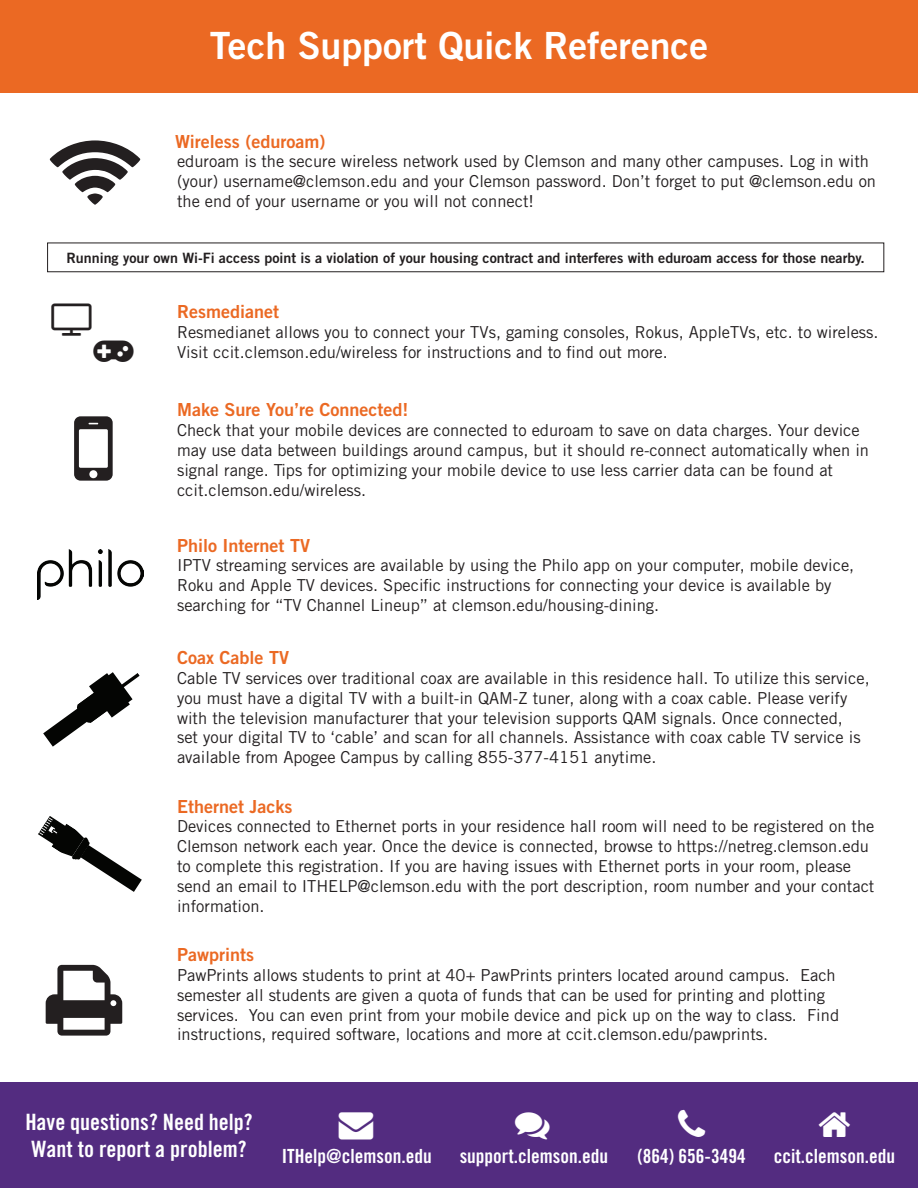
<style>
.page{position:relative;width:918px;height:1188px;background:#fff}
.page>*{position:absolute;margin:0;border:0;box-sizing:border-box;transform-origin:0 0}
.t1{font:37.5px "Trade Gothic LT Std Bd 2";color:#fff}
.t2{font:22.5px "Trade Gothic LT Std Bd Cn 20";color:#fff}
.t3{font:19.5px "Trade Gothic LT Std Bd Cn 20";color:#fff}
.t4{font:18px "Trade Gothic LT Std Bd 2";color:#eb6923}
.t5{font:16.5px/19.8px "Trade Gothic LT Std";color:#231f20}
.t6{font:14.25px "Trade Gothic LT Std Bd 2";color:#231f20}
.s1{color:#231f20}
</style>
<div class="page">
<div style="left:0;top:0;width:918px;height:93px;background:#eb6923"></div>
<div style="left:0;top:1082px;width:918px;height:106px;background:#532c80"></div>
<div style="left:47px;top:243px;width:837px;height:29px;border:1px solid #231f20"></div>
<img style="left:37px;top:550px;width:106px;height:50px">
<svg style="left:43px;top:672px;width:97px;height:75px"></svg>
<svg style="left:38px;top:816px;width:104px;height:76px"></svg>
<h1 class="t1" style="left:210px;top:23px;width:500px">Tech Support Quick Reference</h1>
<p class="t4" style="left:175px;top:130px;width:152px">Wireless (eduroam)</p>
<p class="t5" style="left:177px;top:151px;width:701px">eduroam is the secure wireless network used by Clemson and many other campuses. Log in with (your) username@clemson.edu and your Clemson password. Don’t forget to put @clemson.edu on the end of your username or you will not connect!</p>
<p class="t6" style="left:66px;top:249px;width:800px">Running your own Wi-Fi access point is a violation of your housing contract and interferes with eduroam access for those nearby.</p>
<p class="t4" style="left:51px;top:300px;width:229px"><span class="s1">●</span> Resmedianet</p>
<p class="t5" style="left:177px;top:322px;width:703px">Resmedianet allows you to connect your TVs, gaming consoles, Rokus, AppleTVs, etc. to wireless.<br>Visit ccit.clemson.edu/wireless for instructions and to find out more.</p>
<p class="t4" style="left:177px;top:399px;width:233px">Make Sure You’re Connected!</p>
<p class="t5" style="left:177px;top:420px;width:694px">Check that your mobile devices are connected to eduroam to save on data charges. Your device may use data between buildings around campus, but it should re-connect automatically when in signal range. Tips for optimizing your mobile device to use less carrier data can be found at ccit.clemson.edu/wireless.</p>
<p class="t4" style="left:177px;top:534px;width:135px">Philo Internet TV</p>
<p class="t5" style="left:177px;top:555px;width:679px">IPTV streaming services are available by using the Philo app on your computer, mobile device,<br>Roku and Apple TV devices. Specific instructions for connecting your device is available by searching for “TV Channel Lineup” at clemson.edu/housing-dining.</p>
<p class="t4" style="left:177px;top:646px;width:113px">Coax Cable TV</p>
<p class="t5" style="left:177px;top:668px;width:694px">Cable TV services over traditional coax are available in this residence hall. To utilize this service, you must have a digital TV with a built-in QAM-Z tuner, along with a coax cable. Please verify with the television manufacturer that your television supports QAM signals. Once connected,<br>set your digital TV to ‘cable’ and scan for all channels. Assistance with coax cable TV service is available from Apogee Campus by calling 855-377-4151 anytime.</p>
<p class="t4" style="left:177px;top:795px;width:117px">Ethernet Jacks</p>
<p class="t5" style="left:177px;top:817px;width:699px">Devices connected to Ethernet ports in your residence hall room will need to be registered on the Clemson network each year. Once the device is connected, browse to https://netreg.clemson.edu to complete this registration. If you are having issues with Ethernet ports in your room, please send an email to ITHELP@clemson.edu with the port description, room number and your contact information.</p>
<p class="t4" style="left:177px;top:944px;width:79px">Pawprints</p>
<p class="t5" style="left:177px;top:965px;width:664px">PawPrints allows students to print at 40+ PawPrints printers located around campus. Each semester all students are given a quota of funds that can be used for printing and plotting services. You can even print from your mobile device and pick up on the way to class. Find instructions, required software, locations and more at ccit.clemson.edu/pawprints.</p>
<h2 class="t2" style="left:25px;top:1108px;width:229px">Have questions? Need help?</h2>
<h2 class="t2" style="left:32px;top:1135px;width:216px">Want to report a problem?</h2>
<p class="t3" style="left:460px;top:1144px;width:150px">support.clemson.edu</p>
<p class="t3" style="left:638px;top:1144px;width:110px">(864) 656-3494</p>
<p class="t3" style="left:774px;top:1144px;width:123px">ccit.clemson.edu</p>
<p class="t3" style="left:282px;top:1144px;width:151px">ITHelp@clemson.edu</p>
</div>
